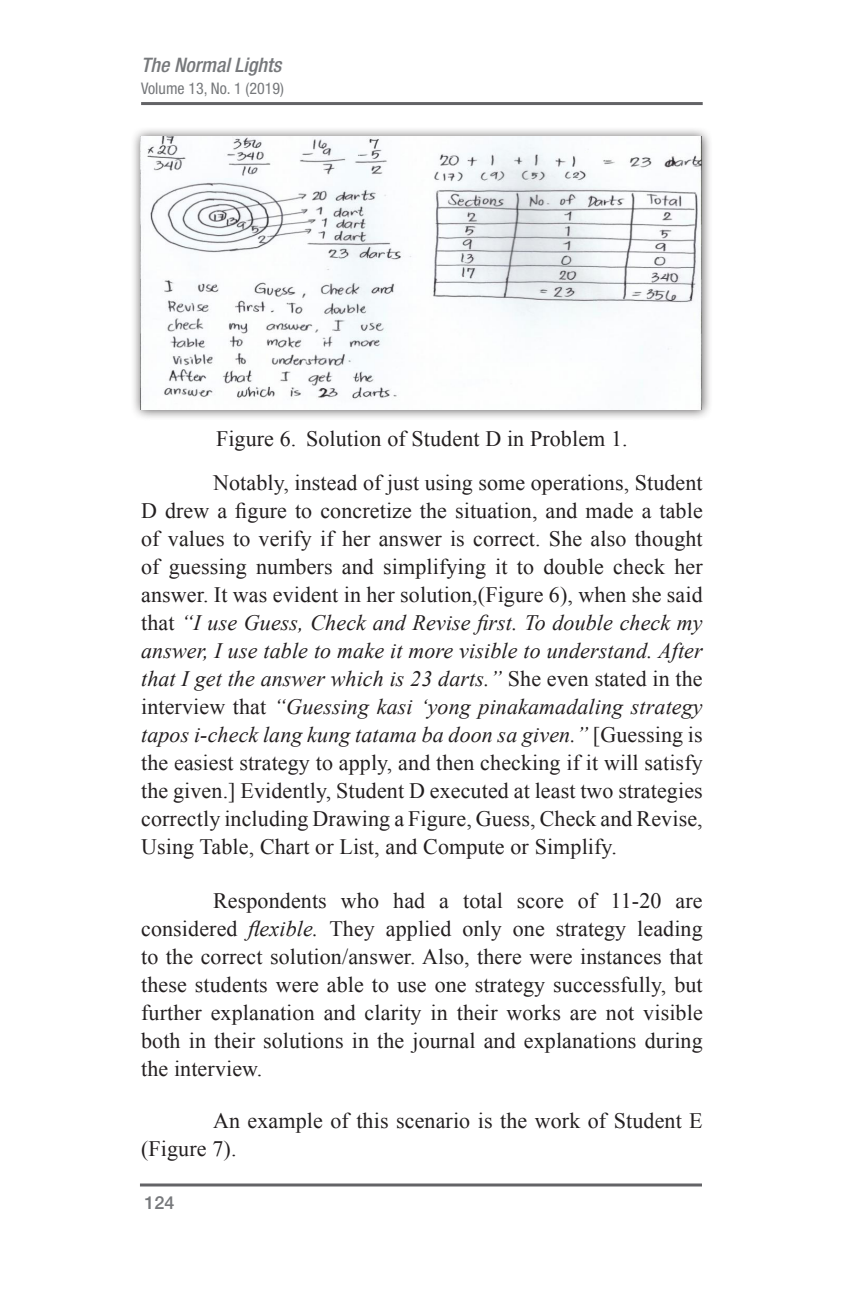
<style>
.page{position:relative;width:864px;height:1296px;background:#fff}
.page>*{position:absolute;margin:0;border:0;box-sizing:border-box;transform-origin:0 0}
.body_with_indent{font:22px/28px "Times New Roman";letter-spacing:.005em;color:#231f20;text-align:justify}
.t1{font:italic 500 condensed 20px "Helvetica Neue LT Std";color:#76787b}
.t2{font:500 18px "Helvetica Neue LT Std";color:#76787b}
.t3{font:condensed 16px "Helvetica Neue LT Std";color:#76787b}
.s1{font-style:italic}
</style>
<div class="page">
<hr style="left:140px;top:1184px;width:562px;height:2px;background:#636366">
<hr style="left:141px;top:102px;width:562px;height:3px;background:#636366">
<div style="left:131px;top:126px;width:582px;height:296px;background:#231f20;opacity:.75"></div>
<img style="left:140px;top:136px;width:561px;height:273px">
<p class="t1" style="left:141px;top:53px;width:142px">The Normal Lights</p>
<p class="t3" style="left:141px;top:79px;width:144px">Volume 13, No. 1 (2019)</p>
<p class="body_with_indent" style="left:216px;top:424px;width:413px">Figure 6. Solution of Student D in Problem 1.</p>
<p class="body_with_indent" style="left:141px;top:468px;width:563px;text-indent:72px">Notably, instead of just using some operations, Student D drew a figure to concretize the situation, and made a table of values to verify if her answer is correct. She also thought of guessing numbers and simplifying it to double check her answer. It was evident in her solution,(Figure 6), when she said that <span class="s1">“I use Guess, Check and Revise first. To double check my answer, I use table to make it more visible to understand. After that I get the answer which is 23 darts.”</span> She even stated in the interview that <span class="s1">“Guessing kasi ‘yong pinakamadaling strategy tapos i-check lang kung tatama ba doon sa given.”</span> [Guessing is the easiest strategy to apply, and then checking if it will satisfy the given.] Evidently, Student D executed at least two strategies correctly including Drawing a Figure, Guess, Check and Revise, Using Table, Chart or List, and Compute or Simplify.</p>
<p class="body_with_indent" style="left:141px;top:886px;width:563px;text-indent:72px">Respondents who had a total score of 11-20 are considered <span class="s1">flexible.</span> They applied only one strategy leading to the correct solution/answer. Also, there were instances that these students were able to use one strategy successfully, but further explanation and clarity in their works are not visible both in their solutions in the journal and explanations during the interview.</p>
<p class="body_with_indent" style="left:141px;top:1106px;width:563px;text-indent:72px">An example of this scenario is the work of Student E (Figure 7).</p>
<p class="t2" style="left:144px;top:1192px;width:32px">124</p>
</div>
